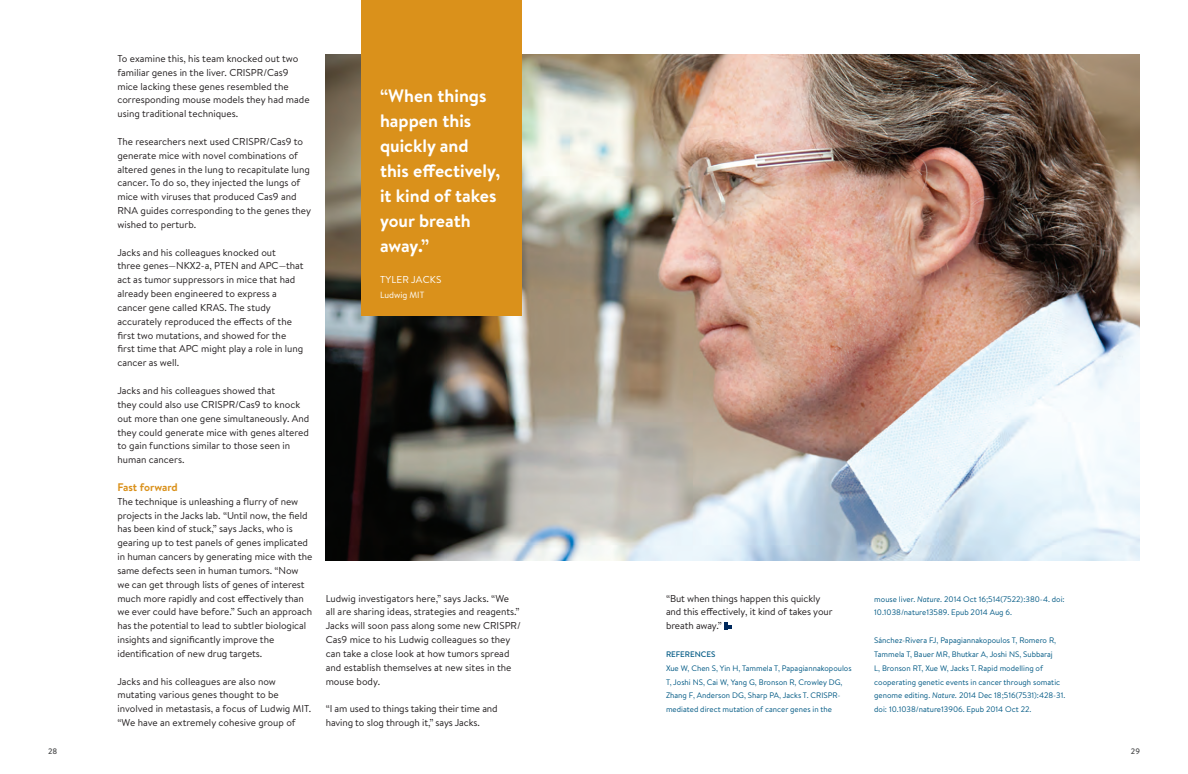
<style>
.page{position:relative;width:1188px;height:774px;background:#fff}
.page>*{position:absolute;margin:0;border:0;box-sizing:border-box;transform-origin:0 0}
.t1{font:700 18px/25px "Brandon Text";color:#fff}
.t2{font:700 11px "Brandon Text";color:#da911b}
.t3{font:10px/13.8px "Brandon Text";color:#231f20}
.t4{font:10px "Brandon Text";letter-spacing:.02em;color:#fff}
.t5{font:9px "Brandon Text";color:#fff}
.t6{font:8px/13.8px "Brandon Text";color:#005984}
.t7{font:500 8px "Brandon Text";color:#4b4c4d}
.s1{font-weight:500}
.s2{font-style:italic}
</style>
<div class="page">
<img style="left:326px;top:55px;width:814px;height:505px">
<div style="left:362px;top:0;width:160px;height:316px;background:#da911b"></div>
<svg style="left:725px;top:622px;width:7px;height:7px"></svg>
<p class="t3" style="left:117px;top:51px;width:194px">To examine this, his team knocked out two familiar genes in the liver. CRISPR/Cas9 mice lacking these genes resembled the corresponding mouse models they had made using traditional techniques.</p>
<p class="t3" style="left:117px;top:134px;width:195px">The researchers next used CRISPR/Cas9 to generate mice with novel combinations of altered genes in the lung to recapitulate lung cancer. To do so, they injected the lungs of mice with viruses that produced Cas9 and RNA guides corresponding to the genes they wished to perturb.</p>
<p class="t3" style="left:117px;top:245px;width:188px">Jacks and his colleagues knocked out<br>three genes—NKX2-a, PTEN and APC—that act as tumor suppressors in mice that had already been engineered to express a cancer gene called KRAS. The study accurately reproduced the effects of the first two mutations, and showed for the first time that APC might play a role in lung cancer as well.</p>
<p class="t3" style="left:117px;top:383px;width:193px">Jacks and his colleagues showed that<br>they could also use CRISPR/Cas9 to knock out more than one gene simultaneously. And they could generate mice with genes altered to gain functions similar to those seen in human cancers.</p>
<p class="t2" style="left:117px;top:479px;width:62px">Fast forward</p>
<p class="t3" style="left:117px;top:494px;width:197px">The technique is unleashing a flurry of new projects in the Jacks lab. “Until now, the field has been kind of stuck,” says Jacks, who is gearing up to test panels of genes implicated in human cancers by generating mice with the same defects seen in human tumors. “Now we can get through lists of genes of interest much more rapidly and cost effectively than we ever could have before.” Such an approach has the potential to lead to subtler biological insights and significantly improve the identification of new drug targets.</p>
<p class="t3" style="left:117px;top:674px;width:195px">Jacks and his colleagues are also now mutating various genes thought to be involved in metastasis, a focus of Ludwig MIT. “We have an extremely cohesive group of</p>
<p class="t1" style="left:380px;top:83px;width:122px">“When things happen this quickly and this effectively, it kind of takes your breath away.”</p>
<p class="t4" style="left:380px;top:272px;width:63px">TYLER JACKS</p>
<p class="t5" style="left:380px;top:288px;width:46px">Ludwig MIT</p>
<p class="t3" style="left:326px;top:591px;width:197px">Ludwig investigators here,” says Jacks. “We all are sharing ideas, strategies and reagents.” Jacks will soon pass along some new CRISPR/ Cas9 mice to his Ludwig colleagues so they can take a close look at how tumors spread and establish themselves at new sites in the mouse body.</p>
<p class="t3" style="left:326px;top:702px;width:173px">“I am used to things taking their time and having to slog through it,” says Jacks.</p>
<p class="t3" style="left:666px;top:591px;width:168px">“But when things happen this quickly and this effectively, it kind of takes your breath away.”</p>
<p class="t6" style="left:666px;top:647px;width:187px"><span class="s1">REFERENCES<br></span>Xue W, Chen S, Yin H, Tammela T, Papagiannakopoulos T, Joshi NS, Cai W, Yang G, Bronson R, Crowley DG, Zhang F, Anderson DG, Sharp PA, Jacks T. CRISPR&shy;mediated direct mutation of cancer genes in the</p>
<p class="t6" style="left:874px;top:592px;width:192px">mouse liver. <span class="s2">Nature</span>. 2014 Oct 16;514(7522):380-4. doi:<br>10.1038/nature13589. Epub 2014 Aug 6.</p>
<p class="t6" style="left:874px;top:633px;width:193px">Sánchez-Rivera FJ, Papagiannakopoulos T, Romero R, Tammela T, Bauer MR, Bhutkar A, Joshi NS, Subbaraj<br>L, Bronson RT, Xue W, Jacks T. Rapid modelling of cooperating genetic events in cancer through somatic genome editing. <span class="s2">Nature.</span> 2014 Dec 18;516(7531):428-31. doi: 10.1038/nature13906. Epub 2014 Oct 22.</p>
<p class="t7" style="left:48px;top:746px;width:11px">28</p>
<p class="t7" style="left:1131px;top:746px;width:11px">29</p>
</div>
